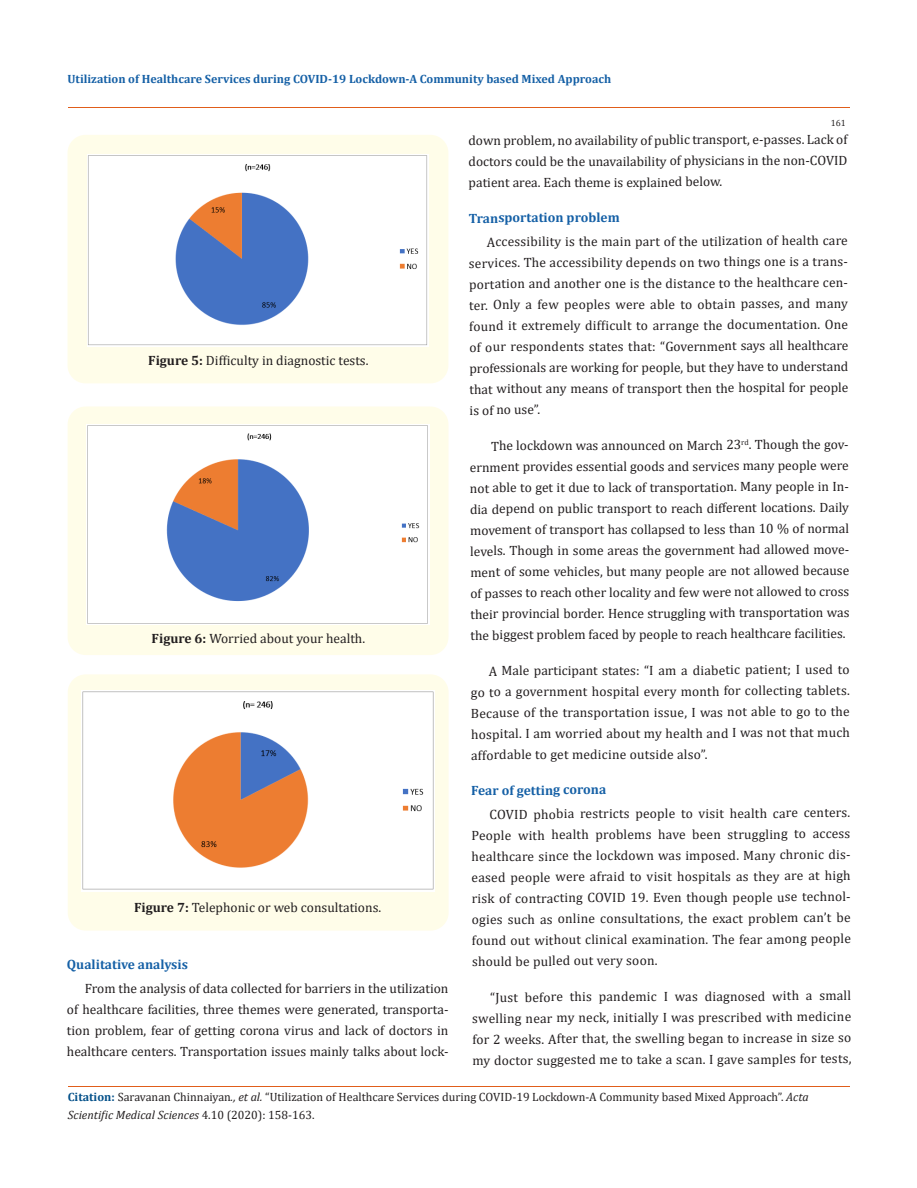
<style>
.page{position:relative;width:917px;height:1188px;background:#fff}
.page>*{position:absolute;margin:0;border:0;box-sizing:border-box;transform-origin:0 0}
.t1{font:13.5px/21px "Cambria";color:#231f20;text-align:justify}
.t2{font:700 13.5px "Cambria";letter-spacing:-.005em;color:#1560a6}
.t3{font:12px/18px "Cambria";color:#231f20}
.t4{font:700 12px "Cambria";color:#1560a6}
.t5{font:9px "Cambria";color:#231f20}
.s1{font-weight:700}
.s2{font-weight:700;color:#035089}
.s3{font-style:italic}
</style>
<div class="page">
<div style="left:68px;top:135px;width:380px;height:248px;background:#fffde9;border-radius:18px"></div>
<img style="left:88px;top:154px;width:340px;height:192px">
<div style="left:68px;top:406px;width:380px;height:249px;background:#fffde9;border-radius:18px"></div>
<img style="left:87px;top:424px;width:342px;height:201px">
<div style="left:68px;top:674px;width:380px;height:257px;background:#fffde9;border-radius:18px"></div>
<img style="left:81px;top:691px;width:354px;height:200px">
<hr style="left:68px;top:108px;width:781px;height:1px;background:#e05d1a">
<hr style="left:68px;top:1086px;width:781px;height:1px;background:#e05d1a">
<p class="t4" style="left:68px;top:70px;width:545px">Utilization of Healthcare Services during COVID-19 Lockdown-A Community based Mixed Approach</p>
<p class="t5" style="left:830px;top:118px;width:16px">161</p>
<p class="t1" style="left:148px;top:350px;width:222px"><span class="s1">Figure 5:</span> Difficulty in diagnostic tests.</p>
<p class="t1" style="left:152px;top:628px;width:215px"><span class="s1">Figure 6:</span> Worried about your health.</p>
<p class="t1" style="left:134px;top:897px;width:249px"><span class="s1">Figure 7:</span> Telephonic or web consultations.</p>
<p class="t2" style="left:67px;top:955px;width:122px">Qualitative analysis</p>
<p class="t1" style="left:67px;top:978px;width:383px;text-indent:18px">From the analysis of data collected for barriers in the utilization of healthcare facilities, three themes were generated, transporta&shy;tion problem, fear of getting corona virus and lack of doctors in healthcare centers. Transportation issues mainly talks about lock-</p>
<p class="t1" style="left:468px;top:129px;width:381px">down problem, no availability of public transport, e-passes. Lack of doctors could be the unavailability of physicians in the non-COVID patient area. Each theme is explained below.</p>
<p class="t2" style="left:469px;top:208px;width:153px">Transportation problem</p>
<p class="t1" style="left:469px;top:231px;width:381px;text-indent:18px">Accessibility is the main part of the utilization of health care services. The accessibility depends on two things one is a trans&shy;portation and another one is the distance to the healthcare cen&shy;ter. Only a few peoples were able to obtain passes, and many found it extremely difficult to arrange the documentation. One of our respondents states that: “Government says all healthcare professionals are working for people, but they have to understand that without any means of transport then the hospital for people is of no use”.</p>
<p class="t1" style="left:470px;top:435px;width:381px;text-indent:21px">The lockdown was announced on March 23<sup>rd</sup>. Though the gov&shy;ernment provides essential goods and services many people were not able to get it due to lack of transportation. Many people in In&shy;dia depend on public transport to reach different locations. Daily movement of transport has collapsed to less than 10 % of normal levels. Though in some areas the government had allowed move&shy;ment of some vehicles, but many people are not allowed because of passes to reach other locality and few were not allowed to cross their provincial border. Hence struggling with transportation was the biggest problem faced by people to reach healthcare facilities.</p>
<p class="t1" style="left:471px;top:660px;width:381px;text-indent:18px">A Male participant states: “I am a diabetic patient; I used to go to a government hospital every month for collecting tablets.<br>Because of the transportation issue, I was not able to go to the hospital. I am worried about my health and I was not that much affordable to get medicine outside also”.</p>
<p class="t2" style="left:471px;top:780px;width:136px">Fear of getting corona</p>
<p class="t1" style="left:471px;top:803px;width:381px;text-indent:18px">COVID phobia restricts people to visit health care centers.<br>People with health problems have been struggling to access healthcare since the lockdown was imposed. Many chronic dis&shy;eased people were afraid to visit hospitals as they are at high risk of contracting COVID 19. Even though people use technol&shy;ogies such as online consultations, the exact problem can’t be found out without clinical examination. The fear among people should be pulled out very soon.</p>
<p class="t1" style="left:472px;top:986px;width:381px;text-indent:18px">“Just before this pandemic I was diagnosed with a small swelling near my neck, initially I was prescribed with medicine for 2 weeks. After that, the swelling began to increase in size so my doctor suggested me to take a scan. I gave samples for tests,</p>
<p class="t3" style="left:68px;top:1088px;width:742px"><span class="s2">Citation:</span> Saravanan Chinnaiyan<span class="s3">., et al.</span> “Utilization of Healthcare Services during COVID-19 Lockdown-A Community based Mixed Approach”. <span class="s3">Acta<br>Scientific Medical Sciences</span> 4.10 (2020): 158-163.</p>
</div>
